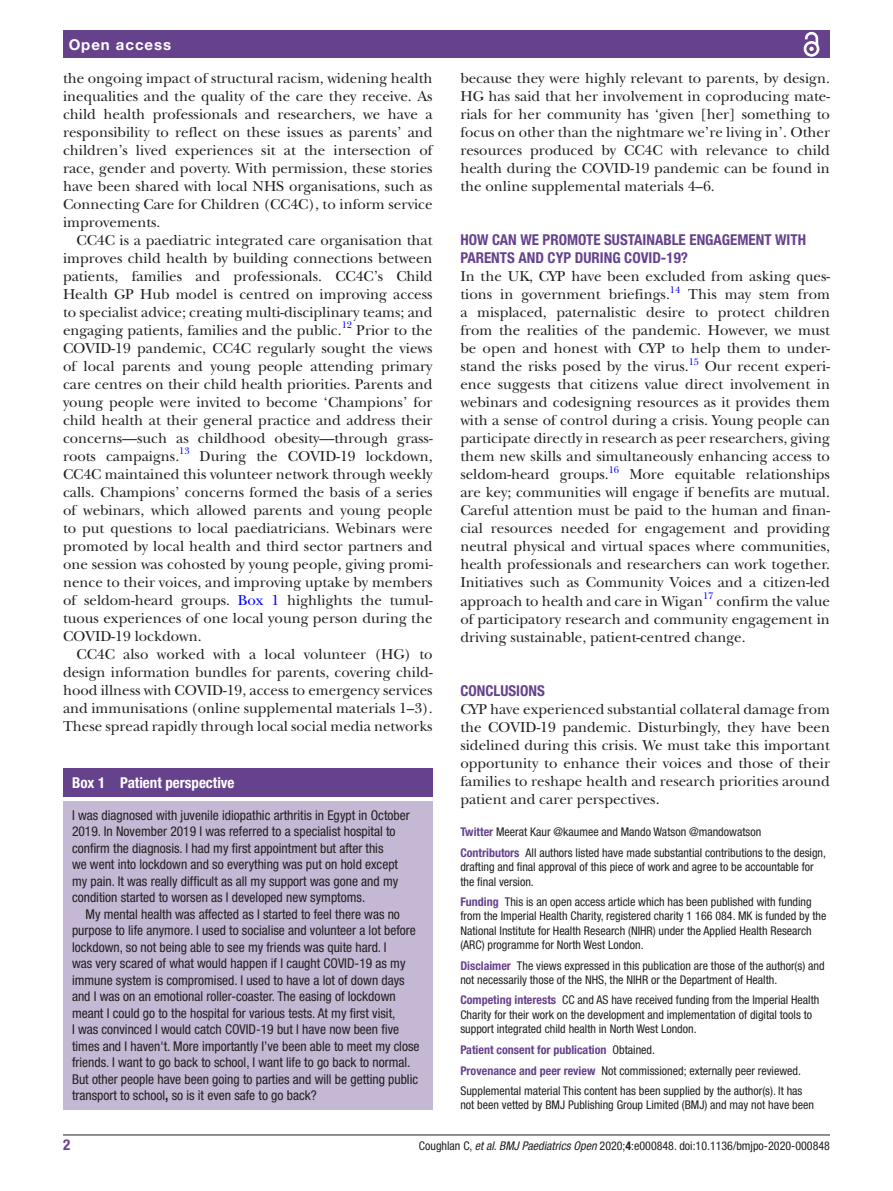
<style>
.page{position:relative;width:893px;height:1191px;background:#fff}
.page>*{position:absolute;margin:0;border:0;box-sizing:border-box;transform-origin:0 0}
.t1{font:15px/18px "New Baskerville";color:#231f20;text-align:justify}
.t2{font:700 condensed 15px/18px "Helvetica Neue LT Std";color:#66428c}
.t3{font:700 condensed 15px "Helvetica Neue LT Std";color:#fff}
.t4{font:700 15px "Helvetica Neue LT Std";letter-spacing:.065em;color:#fff}
.t5{font:condensed 13.5px/16.5px "Helvetica Neue LT Std";color:#231f20}
.t6{font:condensed 12px/14.4px "Helvetica Neue LT Std";color:#231f20}
.t7{font:9.9px "New Baskerville";color:#00f}
.s1{color:#00f}
.s2{font-weight:700}
.s3{font-weight:700;color:#66428c}
.s4{font-style:italic}
</style>
<div class="page">
<hr style="left:63px;top:1134px;width:767px;height:1px;background:#231f20">
<div style="left:63px;top:31px;width:767px;height:27px;background:#66428c"></div>
<svg style="left:803px;top:31px;width:17px;height:26px"></svg>
<div style="left:63px;top:768px;width:370px;height:29px;background:#66428c"></div>
<div style="left:63px;top:801px;width:370px;height:308px;background:#c4b8d4"></div>
<p class="t4" style="left:69px;top:35px;width:104px">Open access</p>
<p class="t1" style="left:63px;top:69px;width:371px">the ongoing impact of structural racism, widening health inequalities and the quality of the care they receive. As child health professionals and researchers, we have a responsibility to reflect on these issues as parents’ and children’s lived experiences sit at the intersection of race, gender and poverty. With permission, these stories have been shared with local NHS organisations, such as Connecting Care for Children (CC4C), to inform service improvements.</p>
<p class="t1" style="left:63px;top:231px;width:371px;text-indent:14px">CC4C is a paediatric integrated care organisation that improves child health by building connections between patients, families and professionals. CC4C’s Child Health GP Hub model is centred on improving access to specialist advice; creating multi-disciplinary teams; and engaging patients, families and the public.</p>
<p class="t7" style="left:342px;top:319px;width:12px">12</p>
<p class="t1" style="left:63px;top:321px;width:371px;text-indent:293px">Prior to the COVID-19 pandemic, CC4C regularly sought the views of local parents and young people attending primary care centres on their child health priorities. Parents and young people were invited to become ‘Champions’ for child health at their general practice and address their concerns—such as childhood obesity—through grass&shy;roots campaigns.<sup>13</sup></p>
<p class="t1" style="left:63px;top:447px;width:371px;text-indent:137px">During the COVID-19 lockdown, CC4C maintained this volunteer network through weekly calls. Champions’ concerns formed the basis of a series of webinars, which allowed parents and young people to put questions to local paediatricians. Webinars were promoted by local health and third sector partners and one session was cohosted by young people, giving promi&shy;nence to their voices, and improving uptake by members of seldom-heard groups. <span class="s1">Box 1</span> highlights the tumul&shy;tuous experiences of one local young person during the COVID-19 lockdown.</p>
<p class="t1" style="left:63px;top:645px;width:371px;text-indent:14px">CC4C also worked with a local volunteer (HG) to design information bundles for parents, covering child&shy;hood illness with COVID-19, access to emergency services and immunisations (online supplemental materials 1–3).<br>These spread rapidly through local social media networks</p>
<p class="t3" style="left:72px;top:773px;width:164px">Box 1 Patient perspective</p>
<p class="t5" style="left:72px;top:806px;width:339px">I was diagnosed with juvenile idiopathic arthritis in Egypt in October 2019. In November 2019 I was referred to a specialist hospital to confirm the diagnosis. I had my first appointment but after this<br>we went into lockdown and so everything was put on hold except my pain. It was really difficult as all my support was gone and my condition started to worsen as I developed new symptoms.</p>
<p class="t5" style="left:72px;top:905px;width:349px;text-indent:14px">My mental health was affected as I started to feel there was no purpose to life anymore. I used to socialise and volunteer a lot before lockdown, so not being able to see my friends was quite hard. I<br>was very scared of what would happen if I caught COVID-19 as my immune system is compromised. I used to have a lot of down days and I was on an emotional roller-coaster. The easing of lockdown meant I could go to the hospital for various tests. At my first visit,<br>I was convinced I would catch COVID-19 but I have now been five times and I haven't. More importantly I’ve been able to meet my close friends. I want to go back to school, I want life to go back to normal.<br>But other people have been going to parties and will be getting public transport to school<span class="s2">,</span> so is it even safe to go back?</p>
<p class="t1" style="left:460px;top:69px;width:371px">because they were highly relevant to parents, by design.<br>HG has said that her involvement in coproducing mate&shy;rials for her community has ‘given [her] something to focus on other than the nightmare we’re living in’. Other resources produced by CC4C with relevance to child health during the COVID-19 pandemic can be found in the online supplemental materials 4–6.</p>
<p class="t2" style="left:460px;top:231px;width:347px">HOW CAN WE PROMOTE SUSTAINABLE ENGAGEMENT WITH<br>PARENTS AND CYP DURING COVID-19?</p>
<p class="t1" style="left:460px;top:268px;width:371px">In the UK, CYP have been excluded from asking ques&shy;tions in government briefings.</p>
<p class="t7" style="left:670px;top:284px;width:12px">14</p>
<p class="t1" style="left:460px;top:286px;width:371px;text-indent:228px">This may stem from a misplaced, paternalistic desire to protect children from the realities of the pandemic. However, we must be open and honest with CYP to help them to under&shy;stand the risks posed by the virus.</p>
<p class="t7" style="left:689px;top:356px;width:12px">15</p>
<p class="t1" style="left:460px;top:358px;width:371px;text-indent:244px">Our recent experi&shy;ence suggests that citizens value direct involvement in webinars and codesigning resources as it provides them with a sense of control during a crisis. Young people can participate directly in research as peer researchers, giving them new skills and simultaneously enhancing access to seldom-heard groups.</p>
<p class="t7" style="left:609px;top:464px;width:12px">16</p>
<p class="t1" style="left:460px;top:466px;width:371px;text-indent:169px">More equitable relationships are key; communities will engage if benefits are mutual.<br>Careful attention must be paid to the human and finan&shy;cial resources needed for engagement and providing neutral physical and virtual spaces where communities, health professionals and researchers can work together.<br>Initiatives such as Community Voices and a citizen-led approach to health and care in Wigan</p>
<p class="t7" style="left:703px;top:590px;width:12px">17</p>
<p class="t1" style="left:460px;top:592px;width:371px;text-indent:256px">confirm the value of participatory research and community engagement in driving sustainable, patient-centred change.</p>
<p class="t2" style="left:460px;top:681px;width:86px">CONCLUSIONS</p>
<p class="t1" style="left:460px;top:700px;width:371px">CYP have experienced substantial collateral damage from the COVID-19 pandemic. Disturbingly, they have been sidelined during this crisis. We must take this important opportunity to enhance their voices and those of their families to reshape health and research priorities around patient and carer perspectives.</p>
<p class="t6" style="left:460px;top:821px;width:367px;line-height:20.4px"><span class="s3">Twitter</span> Meerat Kaur @kaumee and Mando Watson @mandowatson<br><span class="s3">Contributors</span> All authors listed have made substantial contributions to the design,</p>
<p class="t6" style="left:460px;top:859px;width:355px">drafting and final approval of this piece of work and agree to be accountable for the final version.</p>
<p class="t6" style="left:460px;top:894px;width:368px"><span class="s3">Funding</span> This is an open access article which has been published with funding from the Imperial Health Charity, registered charity 1 166 084. MK is funded by the National Institute for Health Research (NIHR) under the Applied Health Research (ARC) programme for North West London.</p>
<p class="t6" style="left:460px;top:958px;width:366px"><span class="s3">Disclaimer</span> The views expressed in this publication are those of the author(s) and not necessarily those of the NHS, the NIHR or the Department of Health.</p>
<p class="t6" style="left:460px;top:992px;width:360px"><span class="s3">Competing interests</span> CC and AS have received funding from the Imperial Health<br>Charity for their work on the development and implementation of digital tools to support integrated child health in North West London.</p>
<p class="t6" style="left:460px;top:1039px;width:344px;line-height:20.4px"><span class="s3">Patient consent for publication</span> Obtained.<br><span class="s3">Provenance and peer review</span> Not commissioned; externally peer reviewed.<br>Supplemental material This content has been supplied by the author(s). It has</p>
<p class="t6" style="left:460px;top:1097px;width:355px">not been vetted by BMJ Publishing Group Limited (BMJ) and may not have been</p>
<p class="t2" style="left:63px;top:1135px;width:9px">2</p>
<p class="t6" style="left:419px;top:1138px;width:413px">Coughlan C, <span class="s4">et al</span>. <span class="s4">BMJ Paediatrics Open</span> 2020;<span class="s2">4</span>:e000848. doi:10.1136/bmjpo-2020-000848</p>
</div>
